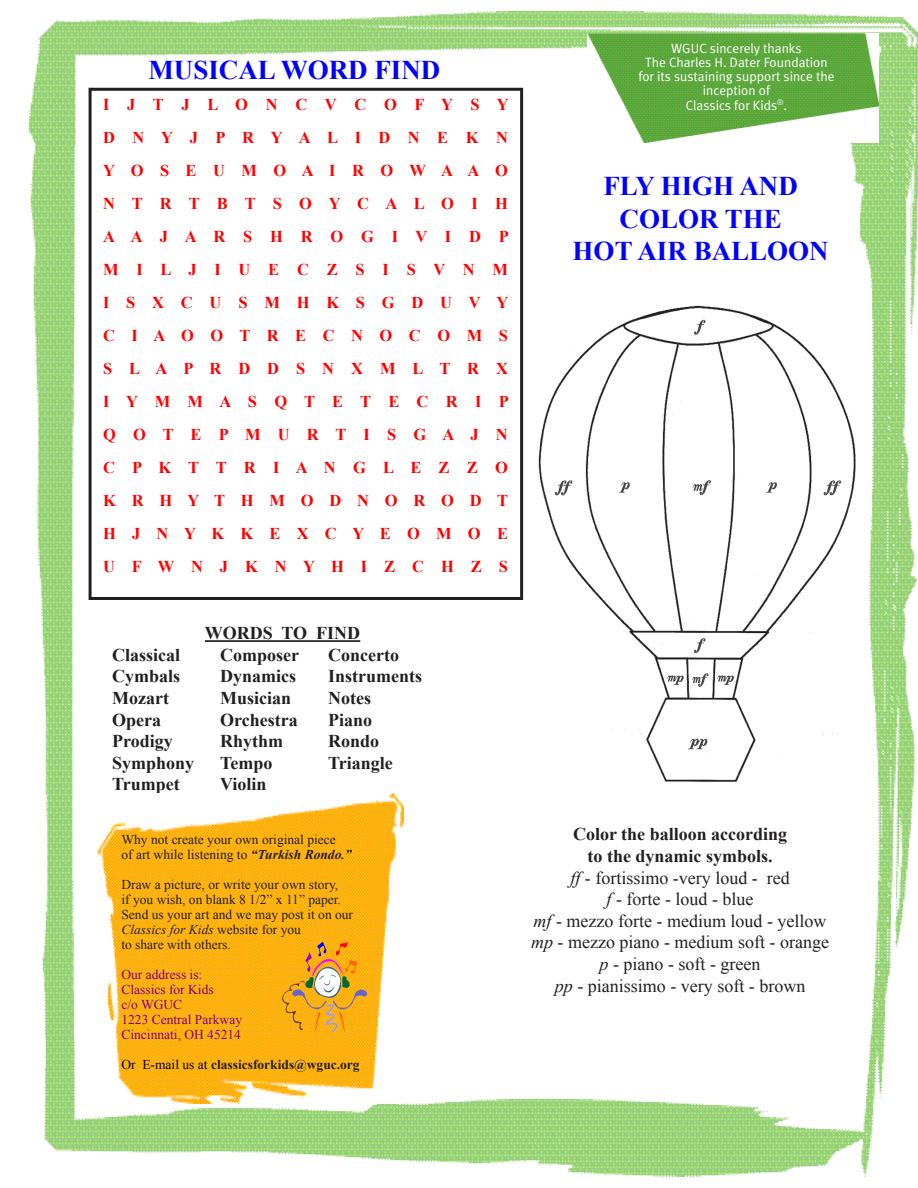
<style>
.page{position:relative;width:918px;height:1188px;background:#fff}
.page>*{position:absolute;margin:0;border:0;box-sizing:border-box;transform-origin:0 0}
.t1{font:700 27px "Times New Roman";color:#00f}
.t2{font:700 18px "Times New Roman";color:#231f20}
.t3{font:18px "Times New Roman";color:#231f20}
.t4{font:700 16.5px "Times New Roman";letter-spacing:1.02em;color:#f00}
.t5{font:700 16.5px "Times New Roman";letter-spacing:1.075em;color:#f00}
.t6{font:700 16.5px "Times New Roman";letter-spacing:1.06em;color:#f00}
.t7{font:700 16.5px "Times New Roman";letter-spacing:1.04em;color:#f00}
.t8{font:700 16.5px "Times New Roman";letter-spacing:.985em;color:#f00}
.t9{font:700 16.5px "Times New Roman";letter-spacing:1em;color:#f00}
.t10{font:700 16.5px "Times New Roman";letter-spacing:.96em;color:#f00}
.t11{font:700 16.5px "Times New Roman";letter-spacing:.98em;color:#f00}
.Char_Style_1{font:13.5px "Times New Roman";color:#231f20}
.t12{font:13.5px "Meta Plus Normal";color:#fff}
.Char_Style_1-2{font:13.5px "Times New Roman";color:#800080}
.Char_Style_1-3{font:700 13.5px "Times New Roman";color:#231f20}
.Char_Style_1-4{font:italic 13.5px "Times New Roman";color:#231f20}
.s1{font-weight:700;font-style:italic}
.s2{font-style:normal}
.s3{font-weight:400;color:#000}
.s4{font-style:italic}
</style>
<div class="page">
<img style="left:30px;top:12px;width:888px;height:1164px">
<img style="left:587px;top:34px;width:291px;height:109px">
<hr style="left:205px;top:640px;width:155px;height:2px;background:#231f20">
<img style="left:98px;top:793px;width:306px;height:311px">
<img style="left:282px;top:942px;width:85px;height:90px">
<div style="left:89px;top:88px;width:434px;height:512px;border:3px solid #231f20"></div>
<img style="left:533px;top:299px;width:331px;height:494px">
<p class="t1" style="left:148px;top:51px;width:294px">MUSICAL WORD FIND</p>
<p class="t6" style="left:103px;top:93px;width:407px">IJTJLONCVCOFYSY</p>
<p class="t7" style="left:103px;top:126px;width:406px">DNYJPRYALIDNEKN</p>
<p class="t8" style="left:103px;top:159px;width:406px">YOSEUMOAIROWAAO</p>
<p class="t4" style="left:103px;top:192px;width:406px">NTRTBTSOYCALOIH</p>
<p class="t5" style="left:103px;top:225px;width:407px">AAJARSHROGIVIDP</p>
<p class="t5" style="left:103px;top:258px;width:406px">MILJIUECZSISVNM</p>
<p class="t4" style="left:103px;top:291px;width:407px">ISXCUSMHKSGDUVY</p>
<p class="t9" style="left:103px;top:324px;width:406px">CIAOOTRECNOCOMS</p>
<p class="t4" style="left:103px;top:357px;width:406px">SLAPRDDSNXMLTRX</p>
<p class="t4" style="left:103px;top:390px;width:407px">IYMMASQTETECRIP</p>
<p class="t4" style="left:103px;top:423px;width:406px">QOTEPMURTISGAJN</p>
<p class="t4" style="left:103px;top:456px;width:406px">CPKTTRIANGLEZZO</p>
<p class="t10" style="left:103px;top:489px;width:407px">KRHYTHMODNORODT</p>
<p class="t11" style="left:103px;top:522px;width:406px">HJNYKKEXCYEOMOE</p>
<p class="t4" style="left:103px;top:555px;width:406px">UFWNJKNYHIZCHZS</p>
<p class="t2" style="left:205px;top:621px;width:157px">WORDS TO FIND</p>
<p class="t2" style="left:112px;top:642px;width:70px">Classical</p>
<p class="t2" style="left:220px;top:642px;width:80px">Composer</p>
<p class="t2" style="left:328px;top:642px;width:72px">Concerto</p>
<p class="t2" style="left:112px;top:664px;width:70px">Cymbals</p>
<p class="t2" style="left:220px;top:664px;width:77px">Dynamics</p>
<p class="t2" style="left:328px;top:664px;width:95px">Instruments</p>
<p class="t2" style="left:112px;top:685px;width:58px">Mozart</p>
<p class="t2" style="left:220px;top:685px;width:73px">Musician</p>
<p class="t2" style="left:328px;top:685px;width:44px">Notes</p>
<p class="t2" style="left:112px;top:707px;width:50px">Opera</p>
<p class="t2" style="left:220px;top:707px;width:79px">Orchestra</p>
<p class="t2" style="left:328px;top:707px;width:46px">Piano</p>
<p class="t2" style="left:112px;top:729px;width:62px">Prodigy</p>
<p class="t2" style="left:220px;top:729px;width:64px">Rhythm</p>
<p class="t2" style="left:328px;top:729px;width:53px">Rondo</p>
<p class="t2" style="left:112px;top:750px;width:84px">Symphony</p>
<p class="t2" style="left:220px;top:750px;width:54px">Tempo</p>
<p class="t2" style="left:328px;top:750px;width:66px">Triangle</p>
<p class="t2" style="left:112px;top:772px;width:69px">Trumpet</p>
<p class="t2" style="left:220px;top:772px;width:48px">Violin</p>
<p class="Char_Style_1" style="left:121px;top:830px;width:216px">Why not create your own original piece</p>
<p class="Char_Style_1" style="left:121px;top:845px;width:232px">of art while listening to <span class="s1">“Turkish Rondo.”</span></p>
<p class="Char_Style_1" style="left:121px;top:875px;width:218px">Draw a picture, or write your own story,</p>
<p class="Char_Style_1" style="left:121px;top:890px;width:221px">if you wish, on blank 8 1/2” x 11” paper.</p>
<p class="Char_Style_1" style="left:121px;top:905px;width:233px">Send us your art and we may post it on our</p>
<p class="Char_Style_1-4" style="left:121px;top:920px;width:181px">Classics for Kids <span class="s2">website for you</span></p>
<p class="Char_Style_1" style="left:121px;top:935px;width:111px">to share with others.</p>
<p class="Char_Style_1-2" style="left:121px;top:965px;width:82px">Our address is:</p>
<p class="Char_Style_1-2" style="left:121px;top:980px;width:94px">Classics for Kids</p>
<p class="Char_Style_1-2" style="left:121px;top:995px;width:62px">c/o WGUC</p>
<p class="Char_Style_1-2" style="left:121px;top:1010px;width:122px">1223 Central Parkway</p>
<p class="Char_Style_1-2" style="left:121px;top:1025px;width:121px">Cincinnati, OH 45214</p>
<p class="Char_Style_1-3" style="left:121px;top:1055px;width:240px"><span class="s3">Or E-mail us at</span> classicsforkids@wguc.org</p>
<p class="t12" style="left:671px;top:40px;width:132px">WGUC sincerely thanks</p>
<p class="t12" style="left:645px;top:54px;width:184px">The Charles H. Dater Foundation</p>
<p class="t12" style="left:638px;top:69px;width:198px">for its sustaining support since the</p>
<p class="t12" style="left:703px;top:83px;width:69px">inception of</p>
<p class="t12" style="left:686px;top:97px;width:103px">Classics for Kids<sup>®</sup>.</p>
<p class="t1" style="left:603px;top:168px;width:196px">FLY HIGH AND</p>
<p class="t1" style="left:620px;top:200px;width:164px">COLOR THE</p>
<p class="t1" style="left:573px;top:232px;width:258px">HOT AIR BALLOON</p>
<p class="t2" style="left:573px;top:822px;width:216px">Color the balloon according</p>
<p class="t2" style="left:588px;top:844px;width:187px">to the dynamic symbols.</p>
<p class="t3" style="left:570px;top:866px;width:221px"><span class="s4">ff</span> - fortissimo -very loud - red</p>
<p class="t3" style="left:607px;top:887px;width:148px"><span class="s4">f</span> - forte - loud - blue</p>
<p class="t3" style="left:534px;top:909px;width:294px"><span class="s4">mf</span> - mezzo forte - medium loud - yellow</p>
<p class="t3" style="left:531px;top:930px;width:299px"><span class="s4">mp</span> - mezzo piano - medium soft - orange</p>
<p class="t3" style="left:600px;top:952px;width:162px"><span class="s4">p</span> - piano - soft - green</p>
<p class="t3" style="left:555px;top:974px;width:252px"><span class="s4">pp</span> - pianissimo - very soft - brown</p>
</div>
